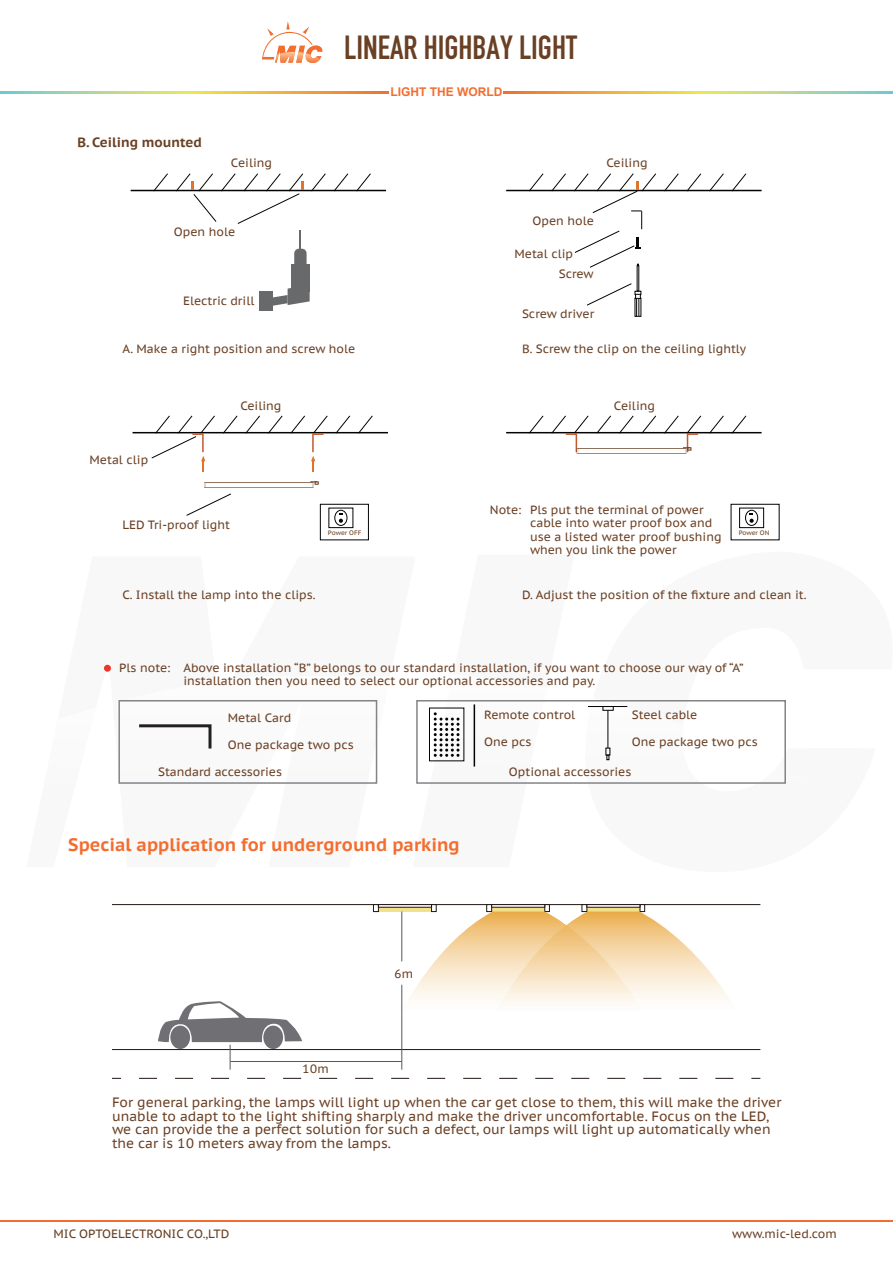
<style>
.page{position:relative;width:893px;height:1263px;background:#fff}
.page>*{position:absolute;margin:0;border:0;box-sizing:border-box;transform-origin:0 0}
.t1{font:700 33px "DIN Condensed";color:#6a4024}
.t2{font:700 18px "PT Sans Caption";color:#f36d2e}
.t3{font:13.5px/13.5px "PT Sans Caption";color:#6a4024}
.t4{font:700 13.5px "PT Sans Caption";color:#6a4024}
.t5{font:12px/13.5px "PT Sans Caption";color:#6a4024}
.t6{font:700 12px "Arial";color:#f36d2e}
.t7{font:6.45px "PT Sans Caption";letter-spacing:-.01em;color:#6a4024}
</style>
<div class="page">
<hr style="left:1px;top:1221px;width:892px;height:1px;background:#f36d2e">
<svg style="left:504px;top:92px;width:388px;height:1px"></svg>
<svg style="left:0;top:92px;width:388px;height:1px"></svg>
<svg style="left:262px;top:21px;width:61px;height:42px"></svg>
<hr style="left:112px;top:904px;width:648px;height:1px;background:#211613">
<hr style="left:112px;top:1049px;width:648px;height:1px;background:#211613">
<svg style="left:139px;top:1078px;width:595px;height:1px"></svg>
<svg style="left:379px;top:907px;width:52px;height:4px"></svg>
<svg style="left:431px;top:905px;width:5px;height:6px"></svg>
<svg style="left:373px;top:905px;width:6px;height:7px"></svg>
<svg style="left:492px;top:907px;width:53px;height:4px"></svg>
<svg style="left:545px;top:905px;width:5px;height:6px"></svg>
<svg style="left:486px;top:904px;width:6px;height:7px"></svg>
<svg style="left:587px;top:907px;width:53px;height:4px"></svg>
<svg style="left:640px;top:905px;width:5px;height:6px"></svg>
<svg style="left:582px;top:905px;width:5px;height:6px"></svg>
<svg style="left:402px;top:911px;width:94px;height:100px"></svg>
<svg style="left:496px;top:911px;width:233px;height:93px"></svg>
<hr style="left:401px;top:911px;width:1px;height:50px;background:#57585a">
<svg style="left:158px;top:1001px;width:144px;height:69px"></svg>
<hr style="left:231px;top:1061px;width:171px;height:1px;background:#57585a">
<hr style="left:401px;top:985px;width:1px;height:85px;background:#57585a">
<hr style="left:131px;top:190px;width:255px;height:1px;background:#030303">
<svg style="left:153px;top:173px;width:16px;height:19px"></svg>
<svg style="left:333px;top:173px;width:16px;height:19px"></svg>
<svg style="left:355px;top:173px;width:17px;height:19px"></svg>
<div style="left:291px;top:264px;width:19px;height:28px;background:#67696b"></div>
<div style="left:259px;top:291px;width:13px;height:20px;background:#67696b"></div>
<svg style="left:272px;top:288px;width:38px;height:19px"></svg>
<svg style="left:175px;top:173px;width:151px;height:91px"></svg>
<hr style="left:506px;top:190px;width:256px;height:1px;background:#030303">
<svg style="left:528px;top:173px;width:16px;height:19px"></svg>
<svg style="left:551px;top:173px;width:16px;height:19px"></svg>
<svg style="left:663px;top:173px;width:16px;height:19px"></svg>
<svg style="left:686px;top:173px;width:16px;height:19px"></svg>
<svg style="left:708px;top:173px;width:16px;height:19px"></svg>
<svg style="left:731px;top:173px;width:16px;height:19px"></svg>
<div style="left:320px;top:504px;width:49px;height:36px;border:1px solid #030303"></div>
<div style="left:328px;top:508px;width:25px;height:20px;border:1px solid #030303"></div>
<div style="left:334px;top:510px;width:13px;height:16px;border:1px solid #030303;border-radius:50%"></div>
<svg style="left:339px;top:513px;width:4px;height:10px"></svg>
<div style="left:731px;top:504px;width:48px;height:36px;border:1px solid #030303"></div>
<div style="left:739px;top:508px;width:25px;height:20px;border:1px solid #030303"></div>
<div style="left:745px;top:510px;width:13px;height:16px;border:1px solid #030303;border-radius:50%"></div>
<svg style="left:749px;top:513px;width:5px;height:10px"></svg>
<hr style="left:133px;top:432px;width:255px;height:1px;background:#030303">
<svg style="left:222px;top:415px;width:16px;height:19px"></svg>
<svg style="left:245px;top:415px;width:16px;height:19px"></svg>
<svg style="left:267px;top:415px;width:16px;height:19px"></svg>
<svg style="left:335px;top:415px;width:16px;height:19px"></svg>
<svg style="left:357px;top:415px;width:16px;height:19px"></svg>
<hr style="left:506px;top:432px;width:256px;height:1px;background:#030303">
<svg style="left:528px;top:415px;width:16px;height:19px"></svg>
<svg style="left:708px;top:415px;width:16px;height:19px"></svg>
<svg style="left:731px;top:415px;width:16px;height:19px"></svg>
<svg style="left:139px;top:724px;width:73px;height:25px"></svg>
<svg style="left:573px;top:173px;width:84px;height:95px"></svg>
<svg style="left:587px;top:283px;width:54px;height:33px"></svg>
<svg style="left:429px;top:704px;width:47px;height:63px"></svg>
<div style="left:429px;top:708px;width:35px;height:53px;border:1px solid #030303"></div>
<hr style="left:474px;top:704px;width:1px;height:62px;background:#030303">
<hr style="left:607px;top:710px;width:1px;height:38px;background:#030303">
<hr style="left:588px;top:706px;width:39px;height:1px;background:#030303">
<div style="left:602px;top:706px;width:12px;height:5px;border:1px solid #030303"></div>
<svg style="left:606px;top:748px;width:4px;height:12px"></svg>
<div style="left:118px;top:700px;width:259px;height:84px;border:2px solid #828488"></div>
<div style="left:416px;top:700px;width:370px;height:84px;border:2px solid #828488"></div>
<div style="left:104px;top:665px;width:7px;height:7px;background:#ee342b;border-radius:50%"></div>
<div style="left:587px;top:904px;width:53px;height:3px;background:#fff;border:1px solid #211613"></div>
<div style="left:491px;top:904px;width:54px;height:3px;background:#fff;border:1px solid #211613"></div>
<div style="left:378px;top:904px;width:54px;height:3px;background:#fff;border:1px solid #211613"></div>
<svg style="left:151px;top:415px;width:65px;height:57px"></svg>
<svg style="left:290px;top:415px;width:38px;height:57px"></svg>
<svg style="left:186px;top:482px;width:132px;height:34px"></svg>
<svg style="left:551px;top:415px;width:151px;height:39px"></svg>
<h1 class="t1" style="left:344px;top:26px;width:234px">LINEAR HIGHBAY LIGHT</h1>
<p class="t4" style="left:77px;top:133px;width:126px">B. Ceiling mounted</p>
<p class="t5" style="left:231px;top:156px;width:43px">Ceiling</p>
<p class="t5" style="left:174px;top:225px;width:63px">Open hole</p>
<p class="t5" style="left:183px;top:294px;width:73px">Electric drill</p>
<p class="t5" style="left:122px;top:341px;width:234px">A. Make a right position and screw hole</p>
<p class="t6" style="left:390px;top:84px;width:113px">LIGHT THE WORLD</p>
<p class="t5" style="left:606px;top:156px;width:43px">Ceiling</p>
<p class="t5" style="left:533px;top:213px;width:63px">Open hole</p>
<p class="t5" style="left:514px;top:247px;width:60px">Metal clip</p>
<p class="t5" style="left:559px;top:267px;width:37px">Screw</p>
<p class="t5" style="left:522px;top:307px;width:74px">Screw driver</p>
<p class="t5" style="left:522px;top:341px;width:226px">B. Screw the clip on the ceiling lightly</p>
<p class="t5" style="left:240px;top:398px;width:43px">Ceiling</p>
<p class="t5" style="left:614px;top:398px;width:43px">Ceiling</p>
<p class="t5" style="left:90px;top:452px;width:60px">Metal clip</p>
<p class="t5" style="left:122px;top:518px;width:109px">LED Tri-proof light</p>
<p class="t5" style="left:530px;top:503px;width:193px;text-indent:-40px">Note: Pls put the terminal of power cable into water proof box and use a listed water proof bushing when you link the power</p>
<p class="t7" style="left:328px;top:529px;width:35px">Power OFF</p>
<p class="t7" style="left:739px;top:529px;width:32px">Power ON</p>
<p class="t5" style="left:122px;top:588px;width:195px">C. Install the lamp into the clips.</p>
<p class="t5" style="left:522px;top:588px;width:286px">D. Adjust the position of the fixture and clean it.</p>
<p class="t5" style="left:183px;top:660px;width:562px;text-indent:-64px">Pls note: Above installation “B” belongs to our standard installation, if you want to choose our way of “A” installation then you need to select our optional accessories and pay.</p>
<p class="t5" style="left:228px;top:705px;width:127px;line-height:26.2px">Metal Card<br>One package two pcs</p>
<p class="t5" style="left:484px;top:702px;width:93px;line-height:26.2px">Remote control<br>One pcs</p>
<p class="t5" style="left:632px;top:702px;width:127px;line-height:26.2px">Steel cable<br>One package two pcs</p>
<p class="t5" style="left:158px;top:765px;width:126px">Standard accessories</p>
<p class="t5" style="left:509px;top:765px;width:124px">Optional accessories</p>
<h2 class="t2" style="left:68px;top:832px;width:393px">Special application for underground parking</h2>
<p class="t5" style="left:394px;top:966px;width:20px">6m</p>
<p class="t5" style="left:302px;top:1062px;width:28px">10m</p>
<p class="t3" style="left:112px;top:1095px;width:671px">For general parking, the lamps will light up when the car get close to them, this will make the driver unable to adapt to the light shifting sharply and make the driver uncomfortable. Focus on the LED, we can provide the a perfect solution for such a defect, our lamps will light up automatically when the car is 10 meters away from the lamps.</p>
<p class="t5" style="left:54px;top:1226px;width:177px">MIC OPTOELECTRONIC CO.,LTD</p>
<p class="t5" style="left:732px;top:1226px;width:106px">www.mic-led.com</p>
</div>
